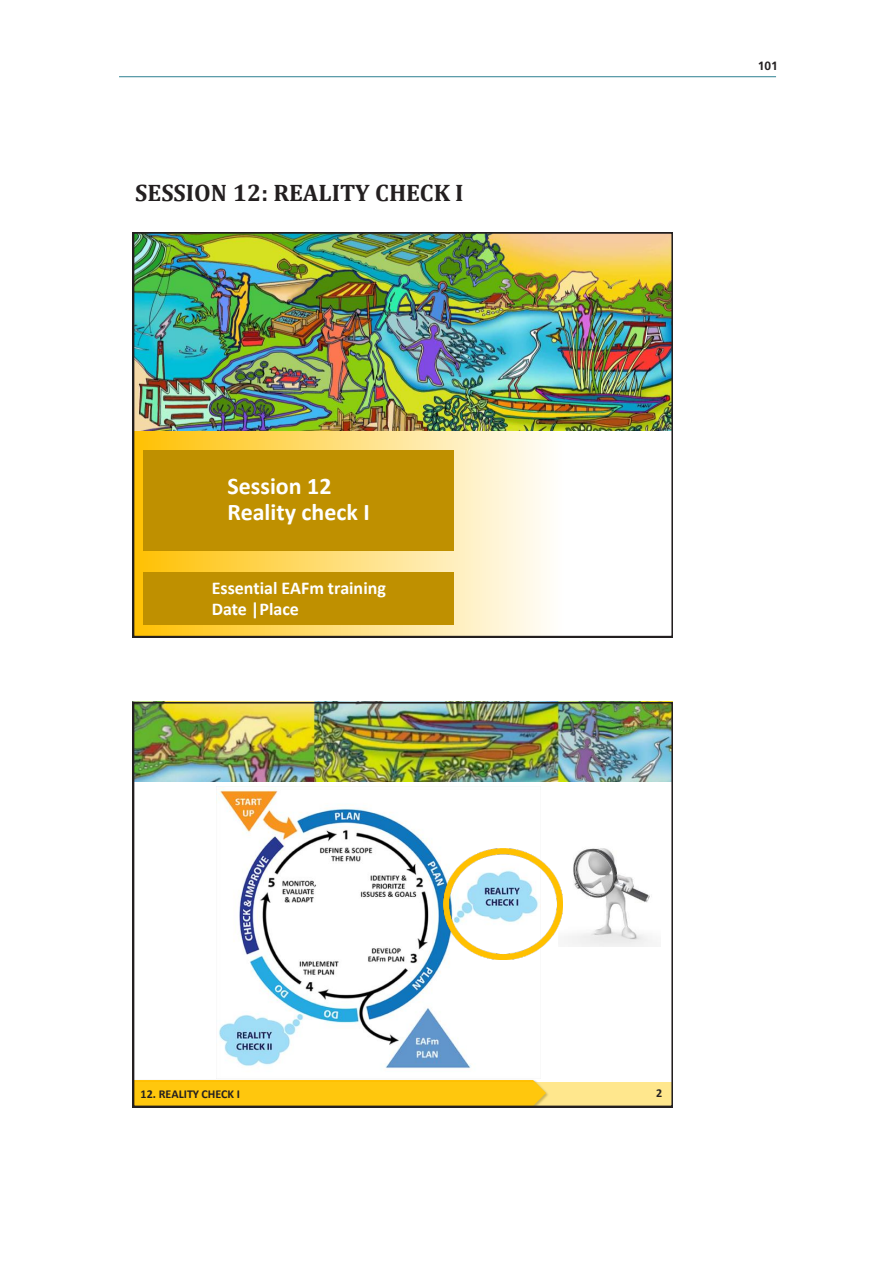
<style>
.page{position:relative;width:893px;height:1263px;background:#fff}
.page>*{position:absolute;margin:0;border:0;box-sizing:border-box;transform-origin:0 0}
.t1{font:700 24px "Cambria";color:#231f20}
.t2{font:700 24px/26px "Calibri";color:#fff}
.t3{font:700 18px/21.6px "Calibri";color:#fff}
.t4{font:700 12px "Calibri";letter-spacing:-.005em;color:#231f20}
.t5{font:700 12px "Frutiger LT Std";color:#231f20}
</style>
<div class="page">
<hr style="left:119px;top:76px;width:657px;height:1px;background:#2e8191">
<img style="left:133px;top:232px;width:540px;height:405px">
<img style="left:133px;top:702px;width:540px;height:405px">
<h1 class="t1" style="left:135px;top:176px;width:330px">SESSION 12: REALITY CHECK I</h1>
<h1 class="t2" style="left:228px;top:473px;width:144px">Session 12<br>Reality check I</h1>
<p class="t3" style="left:212px;top:577px;width:176px">Essential EAFm training<br>Date |Place</p>
<p class="t5" style="left:758px;top:59px;width:22px">101</p>
<p class="t4" style="left:141px;top:1086px;width:101px">12. REALITY CHECK I</p>
<p class="t4" style="left:656px;top:1085px;width:8px">2</p>
</div>
